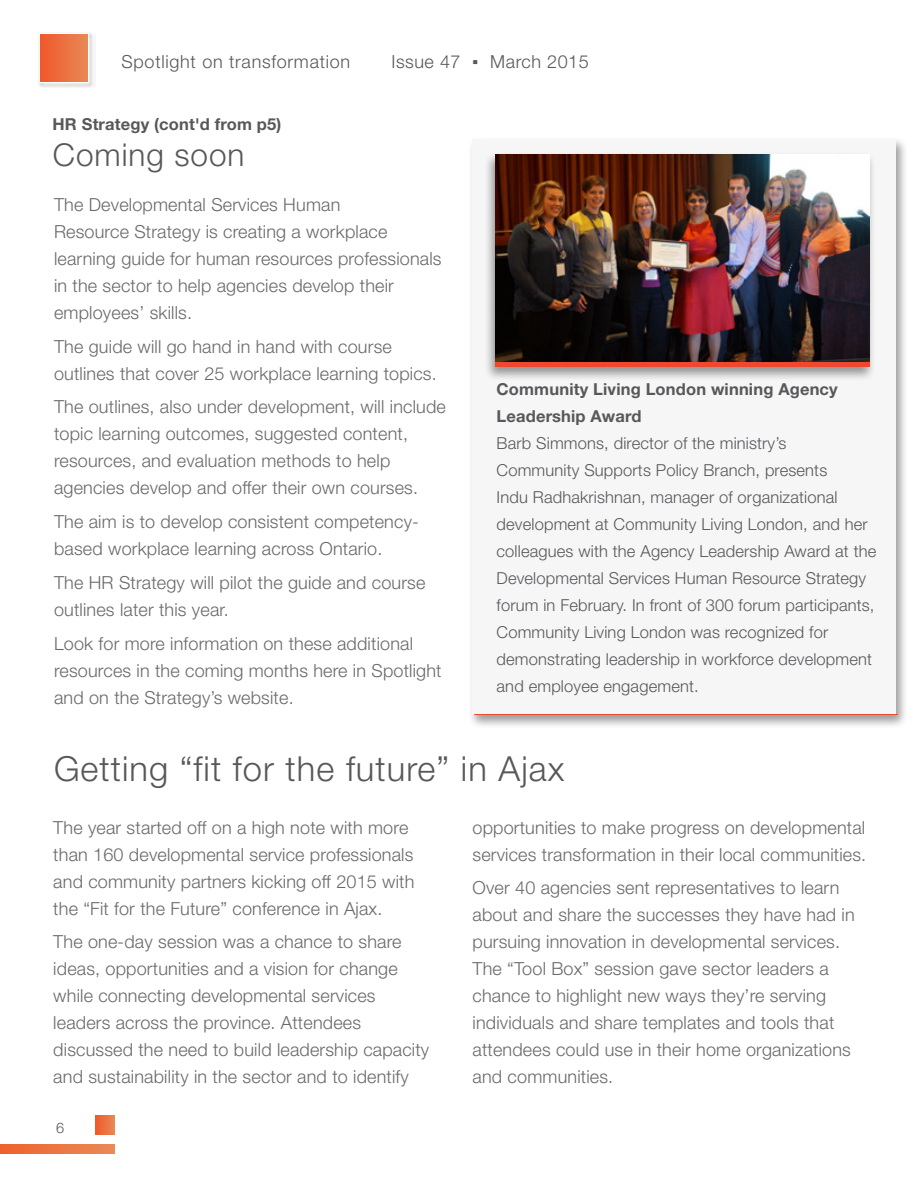
<style>
.page{position:relative;width:918px;height:1188px;background:#fff}
.page>*{position:absolute;margin:0;border:0;box-sizing:border-box;transform-origin:0 0}
.t1{font:300 34.5px "Helvetica Neue LT Std";letter-spacing:.03em;color:#58585b}
.t2{font:300 31.5px "Helvetica Neue LT Std";letter-spacing:.03em;color:#58585b}
.t3{font:300 18px/27px "Helvetica Neue LT Std";letter-spacing:.01em;color:#6a696a}
.t4{font:300 18px "Helvetica Neue LT Std";letter-spacing:.04em;color:#58585b}
.t5{font:300 16.5px/27px "Helvetica Neue LT Std";letter-spacing:.01em;color:#58585b}
.t6{font:700 16.5px "Helvetica Neue LT Std";letter-spacing:.01em;color:#58585b}
.t7{font:300 14.55px "Helvetica Neue LT Std";color:#58585b}
.s1{font-family:"Verdana";font-weight:400}
</style>
<div class="page">
<img style="left:39px;top:33px;width:54px;height:54px">
<svg style="left:39px;top:33px;width:50px;height:50px"></svg>
<div style="left:40px;top:34px;width:48px;height:48px;background:linear-gradient(to right,#f0582a,#e98756)"></div>
<svg style="left:0;top:1145px;width:115px;height:9px"></svg>
<div style="left:95px;top:1115px;width:20px;height:19px;background:linear-gradient(to right,#f05928,#e98753)"></div>
<div style="left:468px;top:137px;width:441px;height:592px;background:#000;opacity:.4"></div>
<div style="left:472px;top:139px;width:424px;height:576px;background:#f6f6f6"></div>
<div style="left:484px;top:152px;width:391px;height:230px;background:#000;opacity:.4"></div>
<img style="left:495px;top:154px;width:375px;height:208px">
<div style="left:495px;top:362px;width:375px;height:5px;background:#ef4831"></div>
<hr style="left:474px;top:714px;width:424px;height:1px;background:#ef4831">
<hr style="left:474px;top:715px;width:424px;height:1px;background:#ef4831">
<p class="t4" style="left:122px;top:51px;width:230px">Spotlight on transformation</p>
<p class="t4" style="left:392px;top:51px;width:199px">Issue 47 <span class="s1">▪</span> March 2015</p>
<p class="t6" style="left:53px;top:114px;width:230px">HR Strategy (cont'd from p5)</p>
<h1 class="t2" style="left:53px;top:136px;width:193px">Coming soon</h1>
<p class="t3" style="left:54px;top:191px;width:389px">The Developmental Services Human<br>Resource Strategy is creating a workplace learning guide for human resources professionals in the sector to help agencies develop their employees’ skills.</p>
<p class="t3" style="left:54px;top:332px;width:339px">The guide will go hand in hand with course</p>
<p class="t3" style="left:54px;top:356px;width:393px;line-height:33.8px">outlines that cover 25 workplace learning topics.<br>The outlines, also under development, will include</p>
<p class="t3" style="left:54px;top:420px;width:366px">topic learning outcomes, suggested content, resources, and evaluation methods to help agencies develop and offer their own courses.</p>
<p class="t3" style="left:54px;top:508px;width:366px">The aim is to develop consistent competency-</p>
<p class="t3" style="left:54px;top:531px;width:373px;line-height:33.8px">based workplace learning across Ontario.<br>The HR Strategy will pilot the guide and course</p>
<p class="t3" style="left:54px;top:596px;width:176px">outlines later this year.</p>
<p class="t3" style="left:54px;top:629px;width:389px">Look for more information on these additional resources in the coming months here in Spotlight and on the Strategy’s website.</p>
<p class="t6" style="left:497px;top:379px;width:343px">Community Living London winning Agency</p>
<p class="t6" style="left:497px;top:406px;width:146px">Leadership Award</p>
<p class="t5" style="left:497px;top:429px;width:381px">Barb Simmons, director of the ministry’s<br>Community Supports Policy Branch, presents<br>Indu Radhakrishnan, manager of organizational development at Community Living London, and her colleagues with the Agency Leadership Award at the Developmental Services Human Resource Strategy forum in February. In front of 300 forum participants, Community Living London was recognized for demonstrating leadership in workforce development and employee engagement.</p>
<h1 class="t1" style="left:54px;top:748px;width:512px">Getting “fit for the future” in Ajax</h1>
<p class="t3" style="left:53px;top:813px;width:363px">The year started off on a high note with more than 160 developmental service professionals and community partners kicking off 2015 with the “Fit for the Future” conference in Ajax.</p>
<p class="t3" style="left:53px;top:928px;width:378px">The one-day session was a chance to share ideas, opportunities and a vision for change while connecting developmental services leaders across the province. Attendees discussed the need to build leadership capacity and sustainability in the sector and to identify</p>
<p class="t3" style="left:473px;top:813px;width:394px">opportunities to make progress on developmental</p>
<p class="t3" style="left:473px;top:837px;width:395px;line-height:33.8px">services transformation in their local communities.<br>Over 40 agencies sent representatives to learn</p>
<p class="t3" style="left:473px;top:901px;width:384px">about and share the successes they have had in pursuing innovation in developmental services.<br>The “Tool Box” session gave sector leaders a chance to highlight new ways they’re serving individuals and share templates and tools that attendees could use in their home organizations and communities.</p>
<p class="t7" style="left:56px;top:1119px;width:10px">6</p>
</div>
